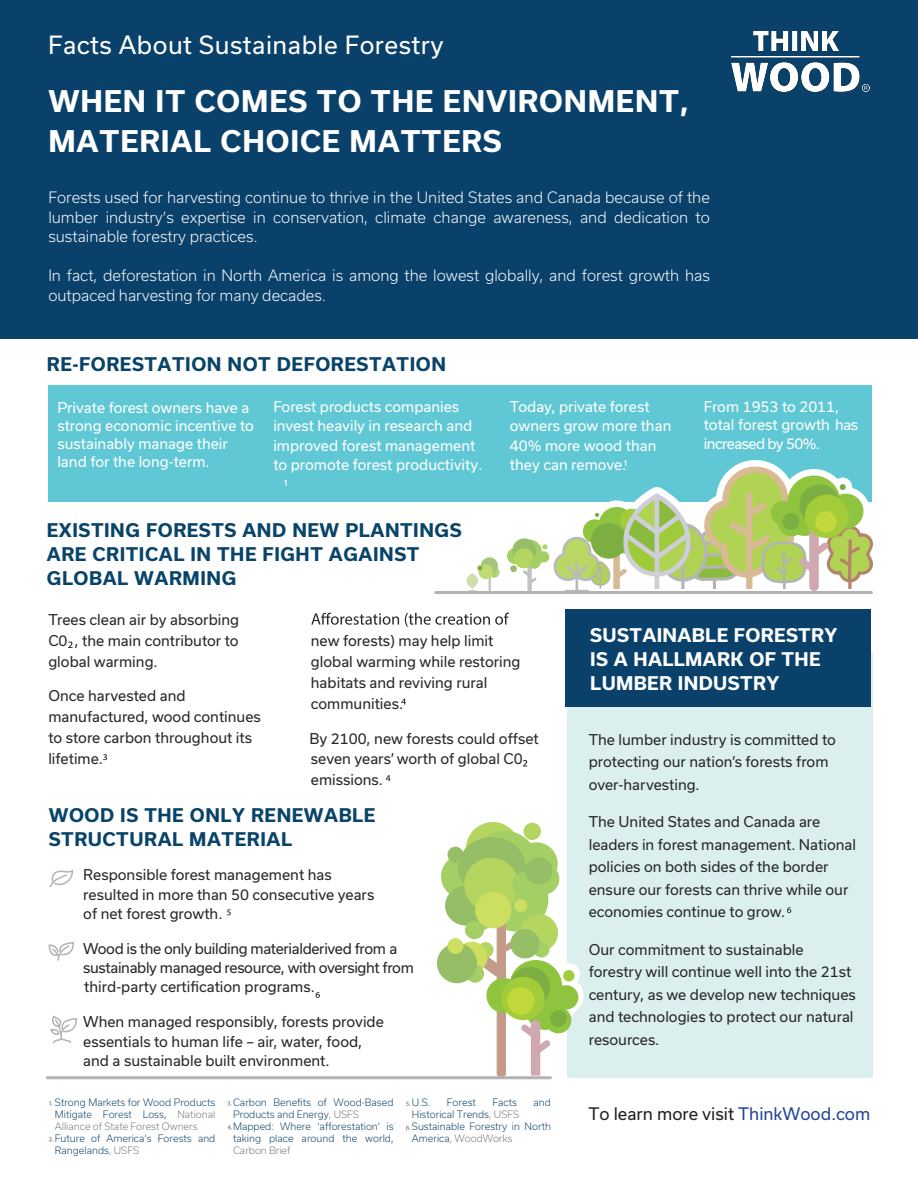
<style>
.page{position:relative;width:918px;height:1188px;background:#fff}
.page>*{position:absolute;margin:0;border:0;box-sizing:border-box;transform-origin:0 0}
.t1{font:700 28.5px/40.5px "Usual";letter-spacing:.03em;color:#fff}
.t2{font:24px "Usual";letter-spacing:.02em;color:#fff}
.t3{font:700 18px/24px "Usual";letter-spacing:.03em;color:#084369}
.t4{font:700 18px/24px "Usual";letter-spacing:.02em;color:#fff}
.t5{font:16.5px "Usual";color:#231f20}
.t6{font:300 15px/19.5px "Usual";color:#fff;text-align:justify}
.t7{font:14.25px/22.5px "Usual";color:#282828}
.t8{font:14.25px/19.5px "Usual";color:#fff}
.t9{font:14.25px/19.5px "Usual";letter-spacing:-.025em;color:#282828}
.t10{font:14.25px "Usual";letter-spacing:-.04em;color:#fff}
.t11{font:300 9.75px/12px "Usual";color:#0a416a}
.s1{color:#231f20}
.s2{color:#77797a}
.s3{color:#23449b}
</style>
<div class="page">
<div style="left:0;top:0;width:918px;height:339px;background:#0a416a"></div>
<div style="left:567px;top:654px;width:306px;height:424px;background:#dcefef"></div>
<div style="left:566px;top:609px;width:306px;height:98px;background:#0a416a"></div>
<div style="left:48px;top:386px;width:824px;height:116px;background:#60c8d4"></div>
<div style="left:466px;top:822px;width:54px;height:54px;background:#b4d660;border-radius:50%"></div>
<div style="left:524px;top:823px;width:17px;height:17px;background:#b4d660;border-radius:50%"></div>
<svg style="left:437px;top:943px;width:40px;height:40px"></svg>
<svg style="left:441px;top:831px;width:143px;height:246px"></svg>
<svg style="left:489px;top:567px;width:11px;height:11px"></svg>
<svg style="left:481px;top:557px;width:17px;height:17px"></svg>
<hr style="left:488px;top:572px;width:3px;height:21px;background:#b3b3b3">
<div style="left:478px;top:564px;width:15px;height:15px;background:#bedb74;border-radius:50%"></div>
<svg style="left:466px;top:566px;width:16px;height:25px"></svg>
<hr style="left:436px;top:591px;width:436px;height:3px;background:#b3b3b3">
<svg style="left:50px;top:1015px;width:27px;height:28px"></svg>
<svg style="left:48px;top:942px;width:26px;height:19px"></svg>
<svg style="left:49px;top:869px;width:25px;height:19px"></svg>
<svg style="left:227px;top:909px;width:4px;height:6px"></svg>
<svg style="left:316px;top:992px;width:4px;height:6px"></svg>
<svg style="left:68px;top:641px;width:5px;height:7px"></svg>
<svg style="left:103px;top:754px;width:4px;height:6px"></svg>
<svg style="left:311px;top:613px;width:198px;height:14px"></svg>
<svg style="left:401px;top:699px;width:5px;height:6px"></svg>
<svg style="left:523px;top:760px;width:4px;height:6px"></svg>
<svg style="left:386px;top:775px;width:4px;height:6px"></svg>
<svg style="left:787px;top:907px;width:4px;height:6px"></svg>
<svg style="left:227px;top:1101px;width:5px;height:4px"></svg>
<svg style="left:227px;top:1125px;width:5px;height:4px"></svg>
<svg style="left:406px;top:1102px;width:4px;height:4px"></svg>
<svg style="left:406px;top:1126px;width:4px;height:4px"></svg>
<hr style="left:47px;top:1076px;width:503px;height:3px;background:#b3b3b3">
<svg style="left:507px;top:460px;width:366px;height:134px"></svg>
<svg style="left:284px;top:480px;width:3px;height:6px"></svg>
<img style="left:731px;top:31px;width:138px;height:61px">
<h2 class="t2" style="left:48px;top:31px;width:397px">Facts About Sustainable Forestry</h2>
<h1 class="t1" style="left:48px;top:81px;width:642px">WHEN IT COMES TO THE ENVIRONMENT,<br>MATERIAL CHOICE MATTERS</h1>
<p class="t6" style="left:48px;top:188px;width:663px">Forests used for harvesting continue to thrive in the United States and Canada because of the lumber industry’s expertise in conservation, climate change awareness, and dedication to sustainable forestry practices.</p>
<p class="t6" style="left:48px;top:266px;width:663px">In fact, deforestation in North America is among the lowest globally, and forest growth has outpaced harvesting for many decades.</p>
<p class="t3" style="left:47px;top:352px;width:401px">RE-FORESTATION NOT DEFORESTATION</p>
<p class="t8" style="left:57px;top:399px;width:198px;line-height:18px">Private forest owners have a strong economic incentive to sustainably manage their land for the long-term.</p>
<p class="t8" style="left:273px;top:397px;width:211px">Forest products companies invest heavily in research and improved forest management to promote forest productivity.</p>
<p class="t3" style="left:47px;top:518px;width:416px">EXISTING FORESTS AND NEW PLANTINGS<br>ARE CRITICAL IN THE FIGHT AGAINST<br>GLOBAL WARMING</p>
<p class="t8" style="left:510px;top:397px;width:163px">Today, private forest owners grow more than<br>40% more wood than they can remove.</p>
<p class="t8" style="left:704px;top:397px;width:156px;line-height:18px">From 1953 to 2011, total forest growth has</p>
<p class="t10" style="left:704px;top:436px;width:117px">increased by 50%.</p>
<p class="t7" style="left:48px;top:609px;width:192px;line-height:21px;text-align:justify">Trees clean air by absorbing C0 , the main contributor to global warming.</p>
<p class="t7" style="left:48px;top:685px;width:214px;line-height:21px">Once harvested and manufactured, wood continues to store carbon throughout its lifetime.</p>
<p class="t7" style="left:311px;top:630px;width:211px;line-height:21px">new forests) may help limit global warming while restoring habitats and reviving rural communities.</p>
<p class="t7" style="left:310px;top:727px;width:231px">By 2100, new forests could offset</p>
<p class="t7" style="left:311px;top:748px;width:213px;line-height:21px">seven years’ worth of global C0 emissions.</p>
<p class="t3" style="left:49px;top:803px;width:328px">WOOD IS THE ONLY RENEWABLE<br>STRUCTURAL MATERIAL</p>
<p class="t7" style="left:83px;top:865px;width:293px;line-height:19.5px">Responsible forest management has resulted in more than 50 consecutive years of net forest growth.</p>
<p class="t9" style="left:83px;top:939px;width:332px">Wood is the only building materialderived from a sustainably managed resource, with oversight from</p>
<p class="t7" style="left:84px;top:975px;width:232px">third-party certification programs.</p>
<p class="t7" style="left:83px;top:1012px;width:302px;line-height:19.5px">When managed responsibly, forests provide essentials to human life – air, water, food, and a sustainable built environment.</p>
<p class="t11" style="left:55px;top:1097px;width:162px;text-align:justify">Strong Markets for Wood Products Mitigate Forest Loss<span class="s1">,</span> <span class="s2">National Alliance of State Forest Owners</span></p>
<p class="t11" style="left:55px;top:1133px;width:162px">Future of America’s Forests and<br>Rangelands<span class="s2">, USFS</span></p>
<p class="t11" style="left:233px;top:1096px;width:162px">Carbon Benefits of Wood-Based<br>Products and Energy<span class="s2">, USFS<br></span>Mapped: Where ‘afforestation’ is taking place around the world<span class="s1">,<br></span><span class="s2">Carbon Brief</span></p>
<p class="t11" style="left:412px;top:1096px;width:20px">U.S.</p>
<p class="t11" style="left:447px;top:1096px;width:31px">Forest</p>
<p class="t11" style="left:492px;top:1096px;width:26px">Facts</p>
<p class="t11" style="left:534px;top:1096px;width:19px">and</p>
<p class="t11" style="left:412px;top:1108px;width:141px">Historical Trends<span class="s2">, USFS<br></span>Sustainable Forestry in North<br>America<span class="s2">, WoodWorks</span></p>
<p class="t4" style="left:590px;top:623px;width:249px">SUSTAINABLE FORESTRY<br>IS A HALLMARK OF THE<br>LUMBER INDUSTRY</p>
<p class="t7" style="left:589px;top:728px;width:249px">The lumber industry is committed to protecting our nation’s forests from over-harvesting.</p>
<p class="t7" style="left:589px;top:810px;width:269px">The United States and Canada are leaders in forest management. National policies on both sides of the border ensure our forests can thrive while our economies continue to grow.</p>
<p class="t7" style="left:589px;top:938px;width:269px">Our commitment to sustainable forestry will continue well into the 21st century, as we develop new techniques and technologies to protect our natural resources.</p>
<p class="t5" style="left:589px;top:1105px;width:283px">To learn more visit <span class="s3">ThinkWood.com</span></p>
</div>
